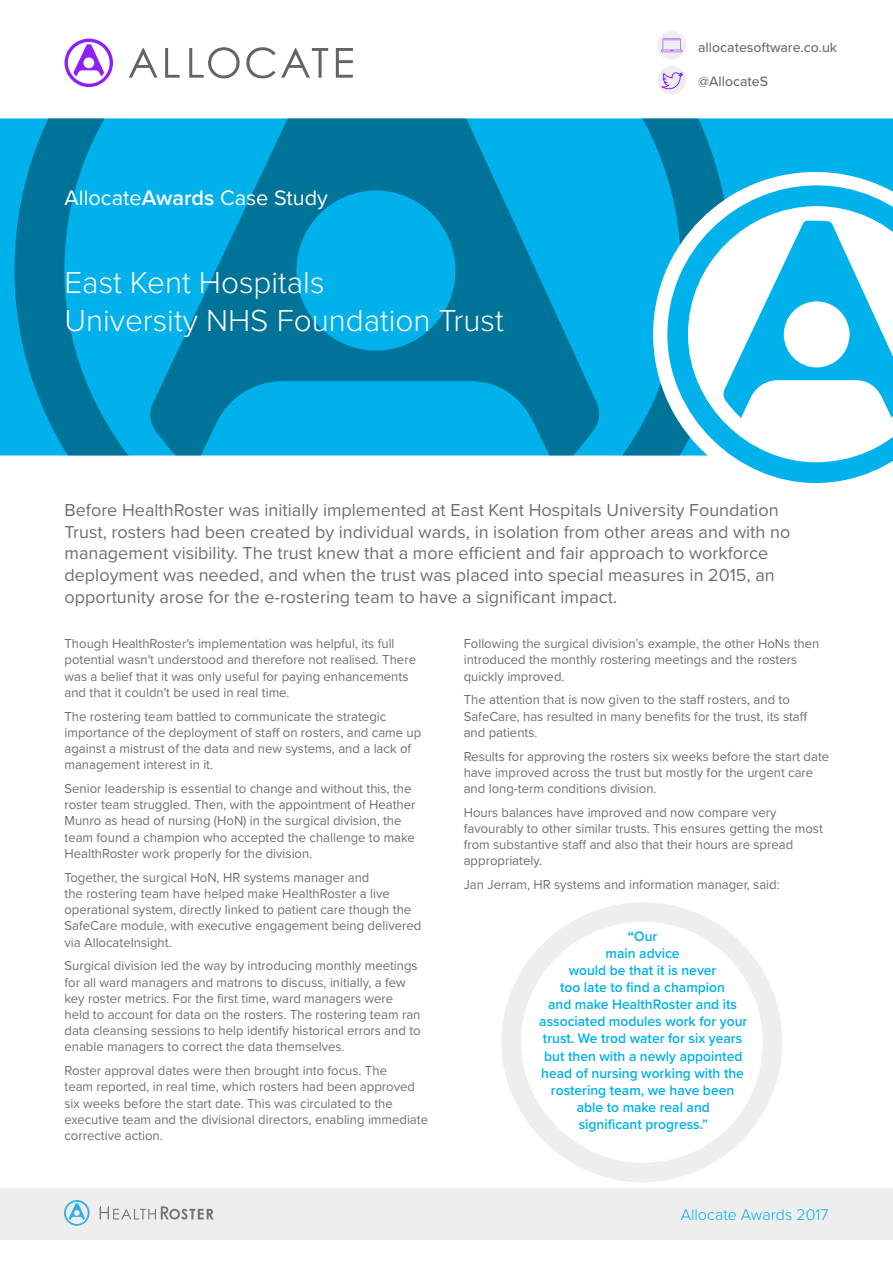
<style>
.page{position:relative;width:893px;height:1263px;background:#fff}
.page>*{position:absolute;margin:0;border:0;box-sizing:border-box;transform-origin:0 0}
.t1{font:300 31.5px/37.8px "Proxima Nova";color:#fff}
.t2{font:21.75px "Proxima Nova";color:#fff}
.t3{font:18px/21.6px "Proxima Nova";color:#706f6f}
.t4{font:300 16.05px "Proxima Nova";color:#00b1eb}
.t5{font:600 14.25px/17.1px "Proxima Nova";color:#00b1eb;text-align:center}
.t6{font:500 14.1px "Proxima Nova";color:#706f6f}
.t7{font:13.5px/16.2px "Proxima Nova";color:#706f6f}
.s1{font-weight:600}
.s2{font-weight:700}
</style>
<div class="page">
<svg style="left:0;top:118px;width:893px;height:337px;background:#13b6ec"></svg>
<svg style="left:14px;top:118px;width:717px;height:337px;background:#059ed0"></svg>
<svg style="left:149px;top:118px;width:452px;height:337px;background:#0095c5"></svg>
<svg style="left:667px;top:185px;width:226px;height:298px"></svg>
<svg style="left:723px;top:221px;width:170px;height:197px"></svg>
<div style="left:0;top:1188px;width:893px;height:51px;background:#eee"></div>
<div style="left:657px;top:31px;width:29px;height:29px;background:#eee;border-radius:50%"></div>
<svg style="left:661px;top:38px;width:21px;height:14px"></svg>
<div style="left:657px;top:66px;width:29px;height:29px;background:#eee;border-radius:50%"></div>
<svg style="left:660px;top:72px;width:24px;height:17px"></svg>
<svg style="left:64px;top:39px;width:49px;height:48px"></svg>
<svg style="left:129px;top:48px;width:29px;height:30px"></svg>
<svg style="left:165px;top:48px;width:15px;height:30px"></svg>
<svg style="left:189px;top:47px;width:51px;height:31px"></svg>
<svg style="left:246px;top:47px;width:82px;height:31px"></svg>
<svg style="left:336px;top:48px;width:17px;height:30px"></svg>
<svg style="left:502px;top:902px;width:280px;height:280px"></svg>
<svg style="left:64px;top:1200px;width:26px;height:26px"></svg>
<svg style="left:100px;top:1206px;width:113px;height:13px"></svg>
<h2 class="t2" style="left:64px;top:181px;width:265px">Allocate<span class="s1">Awards</span> Case Study</h2>
<h1 class="t1" style="left:64px;top:262px;width:441px">East Kent Hospitals<br>University NHS Foundation Trust</h1>
<p class="t6" style="left:698px;top:37px;width:141px">allocatesoftware.co.uk</p>
<p class="t6" style="left:698px;top:71px;width:71px">@AllocateS</p>
<p class="t3" style="left:64px;top:499px;width:727px">Before HealthRoster was initially implemented at East Kent Hospitals University Foundation Trust, rosters had been created by individual wards, in isolation from other areas and with no management visibility. The trust knew that a more efficient and fair approach to workforce deployment was needed, and when the trust was placed into special measures in 2015, an opportunity arose for the e-rostering team to have a significant impact.</p>
<p class="t7" style="left:64px;top:635px;width:353px">Though HealthRoster's implementation was helpful, its full potential wasn't understood and therefore not realised. There was a belief that it was only useful for paying enhancements and that it couldn't be used in real time.</p>
<p class="t7" style="left:64px;top:707px;width:358px">The rostering team battled to communicate the strategic importance of the deployment of staff on rosters, and came up against a mistrust of the data and new systems, and a lack of management interest in it.</p>
<p class="t7" style="left:64px;top:780px;width:352px">Senior leadership is essential to change and without this, the roster team struggled. Then, with the appointment of Heather Munro as head of nursing (HoN) in the surgical division, the team found a champion who accepted the challenge to make HealthRoster work properly for the division.</p>
<p class="t7" style="left:64px;top:868px;width:358px">Together, the surgical HoN, HR systems manager and<br>the rostering team have helped make HealthRoster a live operational system, directly linked to patient care though the SafeCare module, with executive engagement being delivered via AllocateInsight.</p>
<p class="t7" style="left:64px;top:957px;width:358px">Surgical division led the way by introducing monthly meetings for all ward managers and matrons to discuss, initially, a few key roster metrics. For the first time, ward managers were held to account for data on the rosters. The rostering team ran data cleansing sessions to help identify historical errors and to enable managers to correct the data themselves.</p>
<p class="t7" style="left:64px;top:1062px;width:365px">Roster approval dates were then brought into focus. The<br>team reported, in real time, which rosters had been approved six weeks before the start date. This was circulated to the executive team and the divisional directors, enabling immediate corrective action.</p>
<p class="t7" style="left:464px;top:635px;width:357px">Following the surgical division’s example, the other HoNs then introduced the monthly rostering meetings and the rosters quickly improved.</p>
<p class="t7" style="left:464px;top:691px;width:345px">The attention that is now given to the staff rosters, and to<br>SafeCare, has resulted in many benefits for the trust, its staff and patients.</p>
<p class="t7" style="left:464px;top:747px;width:367px">Results for approving the rosters six weeks before the start date have improved across the trust but mostly for the urgent care and long-term conditions division.</p>
<p class="t7" style="left:464px;top:804px;width:361px">Hours balances have improved and now compare very favourably to other similar trusts. This ensures getting the most from substantive staff and also that their hours are spread appropriately.</p>
<p class="t7" style="left:464px;top:876px;width:318px">Jan Jerram, HR systems and information manager, said:</p>
<p class="t5" style="left:539px;top:927px;width:210px"><span class="s2">“</span>Our<br>main advice<br>would be that it is never<br>too late to find a champion<br>and make HealthRoster and its associated modules work for your trust. We trod water for six years but then with a newly appointed head of nursing working with the rostering team, we have been able to make real and<br>significant progress.”</p>
<p class="t4" style="left:681px;top:1203px;width:149px">Allocate Awards 2017</p>
</div>
